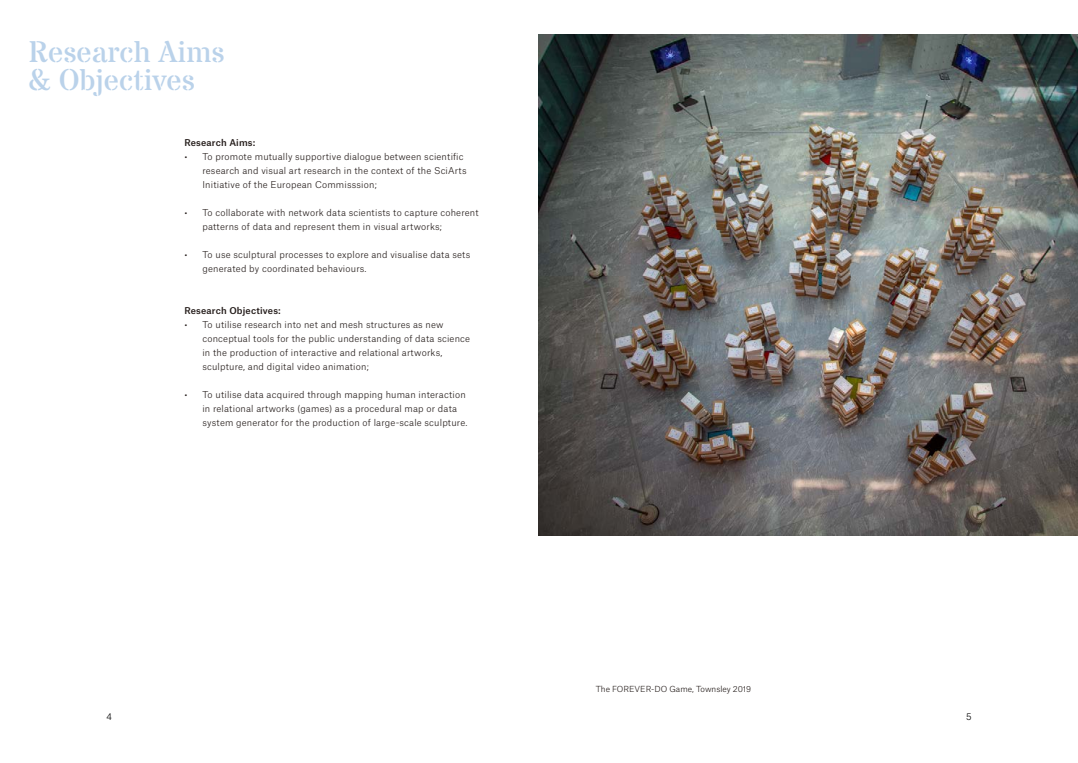
<style>
.page{position:relative;width:1078px;height:763px;background:#fff}
.page>*{position:absolute;margin:0;border:0;box-sizing:border-box;transform-origin:0 0}
.t1{font:30px/28px "Stardos Stencil";color:#bad2ea}
.t2{font:300 9px/14px "Atlas Grotesk";letter-spacing:.02em;color:#261e1c}
.t3{font:500 9px "Atlas Grotesk";letter-spacing:.02em;color:#261e1c}
.t4{font:300 9px "Atlas Grotesk";color:#000}
.t5{font:300 8px "Atlas Grotesk";color:#261e1c}
</style>
<div class="page">
<img style="left:539px;top:34px;width:538px;height:501px">
<h1 class="t1" style="left:28px;top:40px;width:198px">Research Aims &amp; Objectives</h1>
<p class="t3" style="left:184px;top:135px;width:72px">Research Aims:</p>
<p class="t2" style="left:202px;top:149px;width:265px;text-indent:-18px">• To promote mutually supportive dialogue between scientific research and visual art research in the context of the SciArts<br>Initiative of the European Commisssion;</p>
<p class="t2" style="left:202px;top:205px;width:278px;text-indent:-18px">• To collaborate with network data scientists to capture coherent patterns of data and represent them in visual artworks;</p>
<p class="t2" style="left:202px;top:247px;width:269px;text-indent:-18px">• To use sculptural processes to explore and visualise data sets generated by coordinated behaviours.</p>
<p class="t3" style="left:184px;top:303px;width:98px">Research Objectives:</p>
<p class="t2" style="left:202px;top:317px;width:269px;text-indent:-18px">• To utilise research into net and mesh structures as new conceptual tools for the public understanding of data science in the production of interactive and relational artworks, sculpture, and digital video animation;</p>
<p class="t2" style="left:202px;top:387px;width:266px;text-indent:-18px">• To utilise data acquired through mapping human interaction in relational artworks (games) as a procedural map or data system generator for the production of large-scale sculpture.</p>
<p class="t5" style="left:595px;top:683px;width:157px">The FOREVER-DO Game, Townsley 2019</p>
<p class="t4" style="left:106px;top:710px;width:7px">4</p>
<p class="t4" style="left:965px;top:710px;width:7px">5</p>
</div>
